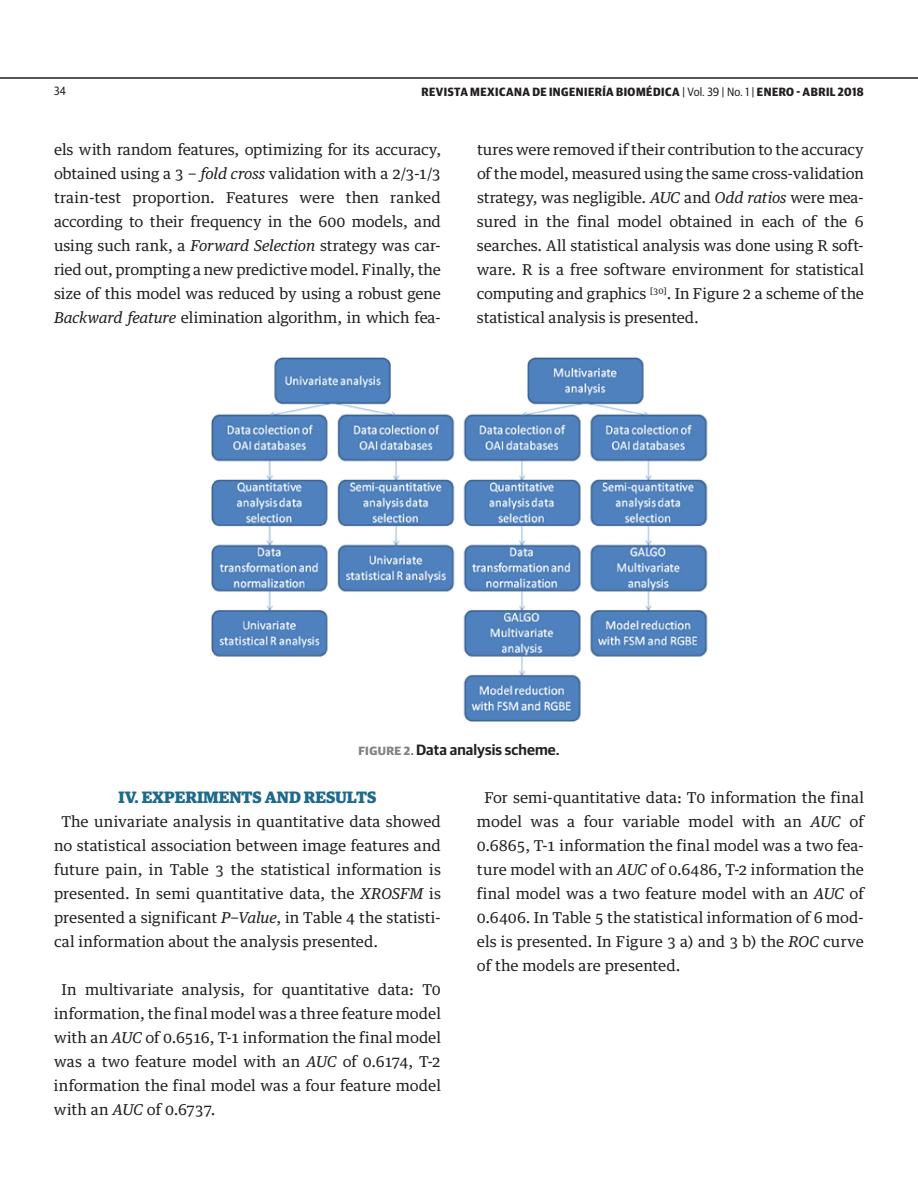
<style>
.page{position:relative;width:918px;height:1188px;background:#fff}
.page>*{position:absolute;margin:0;border:0;box-sizing:border-box;transform-origin:0 0}
.t1{font:700 16.5px "Guardian Egyp";color:#1e698c}
.t2{font:15px/24px "Guardian Egyptian Text";color:#231f20;text-align:justify}
.t3{font:600 15px "Guardian Sans";letter-spacing:.005em;color:#231f20}
.t4{font:700 12px "Guardian Sans Narrow";letter-spacing:.04em;color:#231f20}
.t5{font:12px "Guardian Sans Narrow";color:#231f20}
.s1{font-weight:400}
.s2{font-style:italic}
.s3{font-weight:700;font-size:12px;color:#808285}
</style>
<div class="page">
<img style="left:211px;top:357px;width:497px;height:365px">
<hr style="left:0;top:77px;width:918px;height:2px;background:#231f20">
<p class="t5" style="left:54px;top:82px;width:14px">34</p>
<p class="t4" style="left:421px;top:83px;width:444px">REVISTA MEXICANA DE INGENIERÍA BIOMÉDICA <span class="s1">| Vol. 39 | No. 1 |</span> ENERO - ABRIL 2018</p>
<p class="t5" style="left:54px;top:86px;width:8px">6</p>
<p class="t4" style="left:421px;top:86px;width:444px">REVISTA MEXICANA DE INGENIERÍA BIOMÉDICA <span class="s1">| Vol. 39 | No. 1 |</span> ENERO - ABRIL 2018</p>
<p class="t2" style="left:54px;top:136px;width:389px">els with random features, optimizing for its accuracy, obtained using a 3 − <span class="s2">fold cross</span> validation with a 2/3-1/3 train-test proportion. Features were then ranked according to their frequency in the 600 models, and using such rank, a <span class="s2">Forward Selection</span> strategy was car&shy;ried out, prompting a new predictive model. Finally, the size of this model was reduced by using a robust gene <span class="s2">Backward feature</span> elimination algorithm, in which fea-</p>
<p class="t2" style="left:477px;top:136px;width:389px">tures were removed if their contribution to the accuracy of the model, measured using the same cross-validation strategy, was negligible. <span class="s2">AUC</span> and <span class="s2">Odd ratios</span> were mea&shy;sured in the final model obtained in each of the 6 searches. All statistical analysis was done using R soft&shy;ware. R is a free software environment for statistical computing and graphics <sup>[30]</sup>. In Figure 2 a scheme of the statistical analysis is presented.</p>
<p class="t3" style="left:358px;top:739px;width:203px"><span class="s3">FIGURE 2.</span> Data analysis scheme.</p>
<p class="t1" style="left:119px;top:785px;width:259px">IV. EXPERIMENTS AND RESULTS</p>
<p class="t2" style="left:54px;top:808px;width:389px;text-indent:7px">The univariate analysis in quantitative data showed no statistical association between image features and future pain, in Table 3 the statistical information is presented. In semi quantitative data, the <span class="s2">XROSFM</span> is presented a significant <span class="s2">P−Value</span>, in Table 4 the statisti&shy;cal information about the analysis presented.</p>
<p class="t2" style="left:54px;top:976px;width:389px;text-indent:7px">In multivariate analysis, for quantitative data: T0 information, the final model was a three feature model with an <span class="s2">AUC</span> of 0.6516, T-1 information the final model was a two feature model with an <span class="s2">AUC</span> of 0.6174, T-2 information the final model was a four feature model with an <span class="s2">AUC</span> of 0.6737.</p>
<p class="t2" style="left:477px;top:784px;width:389px;text-indent:7px">For semi-quantitative data: T0 information the final model was a four variable model with an <span class="s2">AUC</span> of 0.6865, T-1 information the final model was a two fea&shy;ture model with an <span class="s2">AUC</span> of 0.6486, T-2 information the final model was a two feature model with an <span class="s2">AUC</span> of 0.6406. In Table 5 the statistical information of 6 mod&shy;els is presented. In Figure 3 a) and 3 b) the <span class="s2">ROC</span> curve of the models are presented.</p>
</div>
